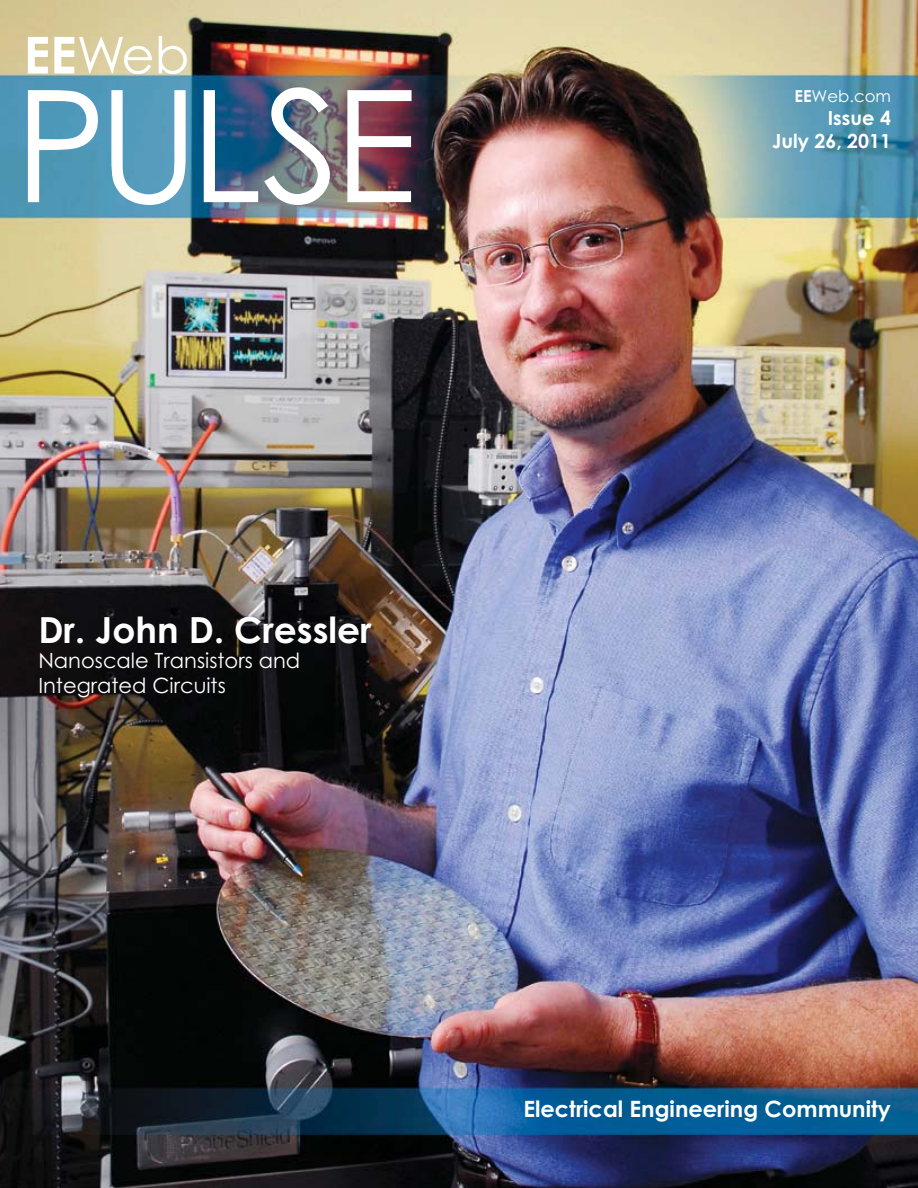
<style>
.page{position:relative;width:918px;height:1188px;background:#fff}
.page>*{position:absolute;margin:0;border:0;box-sizing:border-box;transform-origin:0 0}
.t1{font:156px "Century Gothic";letter-spacing:-.05em;color:#fff}
.t2{font:51px "Century Gothic";color:#fff}
.t3{font:700 36px "Century Gothic";color:#fff}
.t4{font:700 22.5px "Century Gothic";color:#fff}
.t5{font:21px/25.2px "Century Gothic";color:#fff}
.t6{font:700 19.5px/23.4px "Century Gothic";color:#fff;text-align:right}
.t7{font:16.5px "Century Gothic";color:#fff}
.s1{font-weight:700}
</style>
<div class="page">
<img style="left:0;top:0;width:918px;height:1188px">
<p class="t2" style="left:24px;top:36px;width:167px"><span class="s1">EE</span>Web</p>
<p class="t1" style="left:14px;top:87px;width:404px">PULSE</p>
<p class="t7" style="left:794px;top:90px;width:98px"><span class="s1">EE</span>Web.com</p>
<p class="t6" style="left:772px;top:107px;width:120px">Issue 4<br>July 26, 2011</p>
<p class="t3" style="left:38px;top:609px;width:335px">Dr. John D. Cressler</p>
<p class="t5" style="left:38px;top:650px;width:263px">Nanoscale Transistors and<br>Integrated Circuits</p>
<p class="t4" style="left:523px;top:1096px;width:369px">Electrical Engineering Community</p>
</div>
